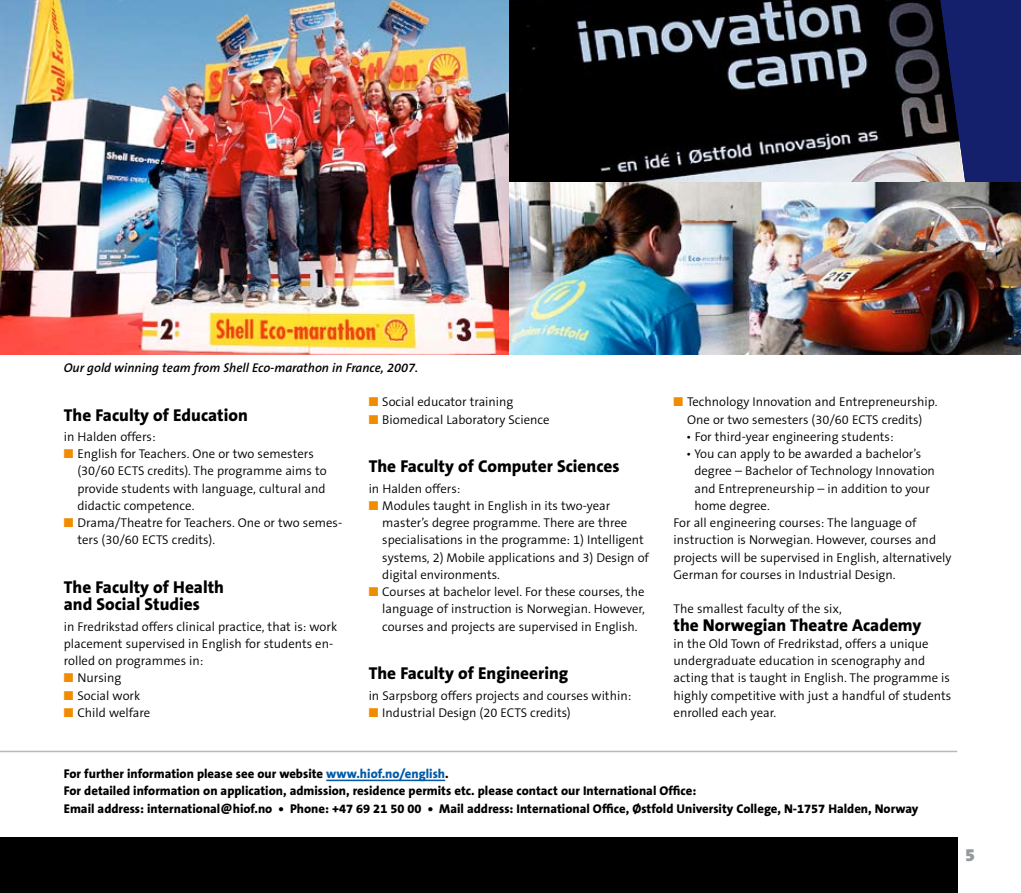
<style>
.page{position:relative;width:1021px;height:893px;background:#fff}
.page>*{position:absolute;margin:0;border:0;box-sizing:border-box;transform-origin:0 0}
.t1{font:800 17.25px/17.2px "The Sans B8";color:#000}
.t2{font:300 12.75px/17.2px "The Sans B4";color:#000}
.t3{font:800 12.75px/17.2px "The Sans B8";color:#000}
.t4{font:italic 600 12.75px "The Sans B6";color:#000}
.s1{color:#f18c00}
.s2{color:#005aa9}
</style>
<div class="page">
<hr style="left:326px;top:780px;width:119px;height:1px;background:#005aa9">
<img style="left:0;top:0;width:509px;height:355px">
<svg style="left:509px;top:0;width:511px;height:182px;background:#272a36"></svg>
<div style="left:0;top:838px;width:957px;height:55px;background:#000"></div>
<hr style="left:0;top:751px;width:957px;height:1px;background:#b5bbbc">
<img style="left:509px;top:182px;width:511px;height:173px">
<p class="t4" style="left:64px;top:361px;width:356px">Our gold winning team from Shell Eco-marathon in France, 2007.</p>
<h1 class="t1" style="left:64px;top:407px;width:185px">The Faculty of Education</h1>
<p class="t2" style="left:64px;top:428px;width:93px">in Halden offers:</p>
<p class="t2" style="left:77px;top:446px;width:251px;text-indent:-14px"><span class="s1">■</span> English for Teachers. One or two semesters (30/60 ECTS credits). The programme aims to provide students with language, cultural and didactic competence.</p>
<p class="t2" style="left:77px;top:515px;width:266px;text-indent:-14px"><span class="s1">■</span> Drama/Theatre for Teachers. One or two semes&shy;ters (30/60 ECTS credits).</p>
<h1 class="t1" style="left:64px;top:579px;width:162px">The Faculty of Health and Social Studies</h1>
<p class="t2" style="left:64px;top:618px;width:275px">in Fredrikstad offers clinical practice, that is: work placement supervised in English for students en&shy;rolled on programmes in:</p>
<p class="t2" style="left:64px;top:670px;width:59px"><span class="s1">■</span> Nursing</p>
<p class="t2" style="left:64px;top:687px;width:78px"><span class="s1">■</span> Social work</p>
<p class="t2" style="left:64px;top:704px;width:88px"><span class="s1">■</span> Child welfare</p>
<p class="t2" style="left:369px;top:394px;width:146px"><span class="s1">■</span> Social educator training</p>
<p class="t2" style="left:369px;top:411px;width:182px"><span class="s1">■</span> Biomedical Laboratory Science</p>
<h1 class="t1" style="left:369px;top:458px;width:252px">The Faculty of Computer Sciences</h1>
<p class="t2" style="left:369px;top:480px;width:93px">in Halden offers:</p>
<p class="t2" style="left:382px;top:497px;width:268px;text-indent:-14px"><span class="s1">■</span> Modules taught in English in its two-year master’s degree programme. There are three specialisations in the programme: 1) Intelligent systems, 2) Mobile applications and 3) Design of digital environments.</p>
<p class="t2" style="left:382px;top:584px;width:264px;text-align:justify;text-indent:-14px"><span class="s1">■</span> Courses at bachelor level. For these courses, the language of instruction is Norwegian. However, courses and projects are supervised in English.</p>
<h1 class="t1" style="left:369px;top:665px;width:201px">The Faculty of Engineering</h1>
<p class="t2" style="left:369px;top:687px;width:264px">in Sarpsborg offers projects and courses within:</p>
<p class="t2" style="left:369px;top:704px;width:204px"><span class="s1">■</span> Industrial Design (20 ECTS credits)</p>
<p class="t2" style="left:673px;top:394px;width:265px;text-align:center"><span class="s1">■</span> Technology Innovation and Entrepreneurship.<br>One or two semesters (30/60 ECTS credits)</p>
<p class="t2" style="left:686px;top:428px;width:209px">• For third-year engineering students:</p>
<p class="t2" style="left:686px;top:446px;width:236px">• You can apply to be awarded a bachelor’s</p>
<p class="t2" style="left:694px;top:463px;width:242px">degree – Bachelor of Technology Innovation</p>
<p class="t2" style="left:694px;top:480px;width:237px">and Entrepreneurship – in addition to your</p>
<p class="t2" style="left:694px;top:497px;width:77px">home degree.</p>
<p class="t2" style="left:673px;top:515px;width:244px">For all engineering courses: The language of</p>
<p class="t2" style="left:673px;top:532px;width:264px">instruction is Norwegian. However, courses and</p>
<p class="t2" style="left:673px;top:549px;width:279px">projects will be supervised in English, alternatively</p>
<p class="t2" style="left:673px;top:566px;width:223px">German for courses in Industrial Design.</p>
<p class="t2" style="left:673px;top:601px;width:170px">The smallest faculty of the six,</p>
<h1 class="t1" style="left:673px;top:617px;width:249px">the Norwegian Theatre Academy</h1>
<p class="t2" style="left:673px;top:635px;width:279px">in the Old Town of Fredrikstad, offers a unique undergraduate education in scenography and acting that is taught in English. The programme is highly competitive with just a handful of students enrolled each year.</p>
<p class="t3" style="left:64px;top:765px;width:856px">For further information please see our website <span class="s2">www.hiof.no/english</span>.<br>For detailed information on application, admission, residence permits etc. please contact our International Office:<br>Email address: international@hiof.no • Phone: +47 69 21 50 00 • Mail address: International Office, Østfold University College, N-1757 Halden, Norway</p>
</div>
